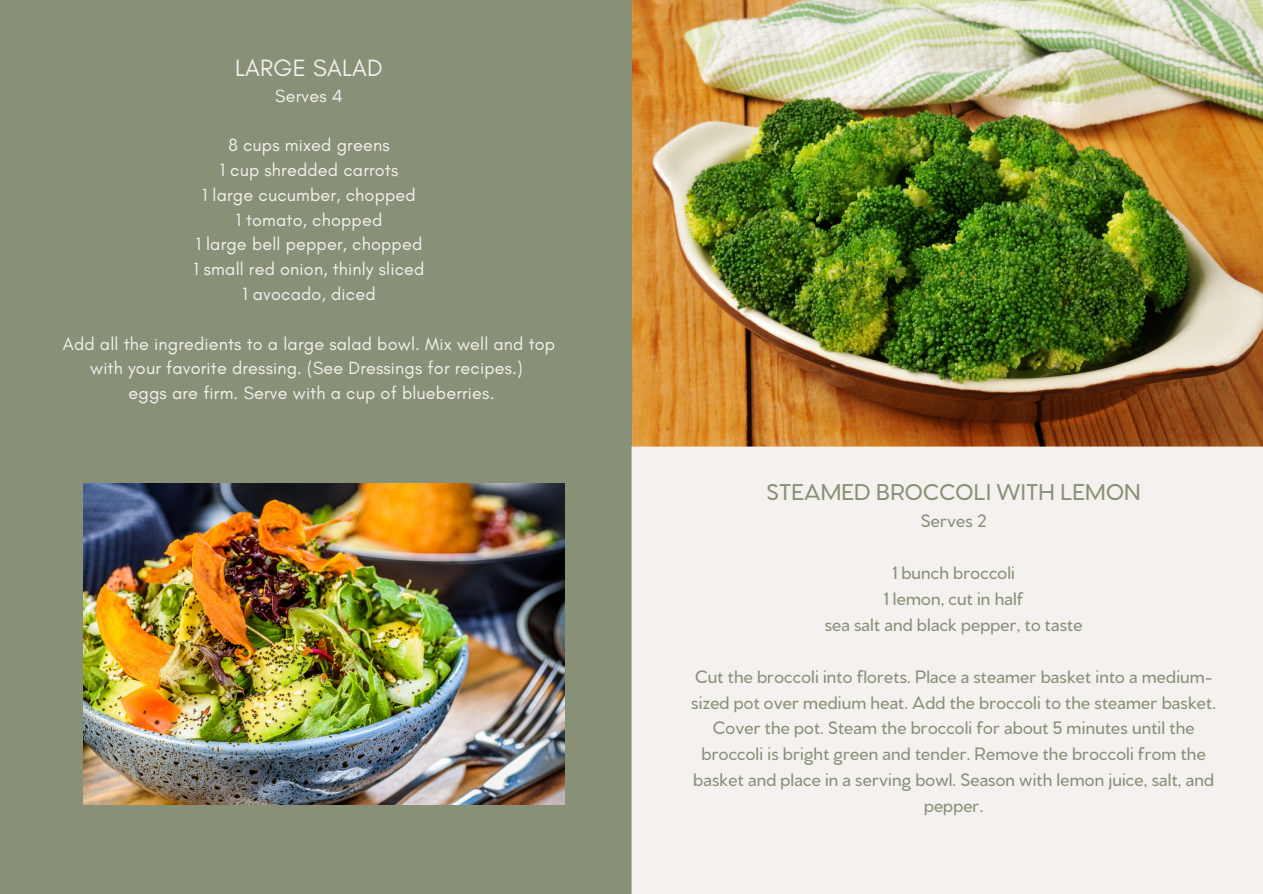
<style>
.page{position:relative;width:1263px;height:894px;background:#fff}
.page>*{position:absolute;margin:0;border:0;box-sizing:border-box;transform-origin:0 0}
.t1{font:500 24px "Venti CF";letter-spacing:.01em;color:#889178}
.t2{font:24px "Glacial Indifference";letter-spacing:.01em;color:#f4f1ef}
.t3{font:500 18.9px/25.8px "Venti CF";letter-spacing:.01em;color:#889178;text-align:center}
.t4{font:18px/24.8px "Glacial Indifference";letter-spacing:.01em;color:#f4f1ef;text-align:center}
</style>
<div class="page">
<img style="left:632px;top:0;width:631px;height:446px">
<div style="left:0;top:0;width:632px;height:893px;background:#889178"></div>
<div style="left:631px;top:446px;width:632px;height:447px;background:#f4f1ef"></div>
<img style="left:84px;top:483px;width:480px;height:321px">
<p class="t2" style="left:235px;top:53px;width:149px">LARGE SALAD</p>
<p class="t4" style="left:275px;top:83px;width:69px">Serves 4</p>
<p class="t4" style="left:194px;top:133px;width:232px">8 cups mixed greens<br>1 cup shredded carrots<br>1 large cucumber, chopped<br>1 tomato, chopped<br>1 large bell pepper, chopped<br>1 small red onion, thinly sliced<br>1 avocado, diced</p>
<p class="t4" style="left:63px;top:331px;width:494px">Add all the ingredients to a large salad bowl. Mix well and top with your favorite dressing. (See Dressings for recipes.)<br>eggs are firm. Serve with a cup of blueberries.</p>
<p class="t1" style="left:766px;top:475px;width:376px">STEAMED BROCCOLI WITH LEMON</p>
<p class="t3" style="left:921px;top:506px;width:67px">Serves 2</p>
<p class="t3" style="left:825px;top:558px;width:259px">1 bunch broccoli<br>1 lemon, cut in half<br>sea salt and black pepper, to taste</p>
<p class="t3" style="left:691px;top:661px;width:526px">Cut the broccoli into florets. Place a steamer basket into a medium&shy;sized pot over medium heat. Add the broccoli to the steamer basket.<br>Cover the pot. Steam the broccoli for about 5 minutes until the broccoli is bright green and tender. Remove the broccoli from the basket and place in a serving bowl. Season with lemon juice, salt, and pepper.</p>
</div>
